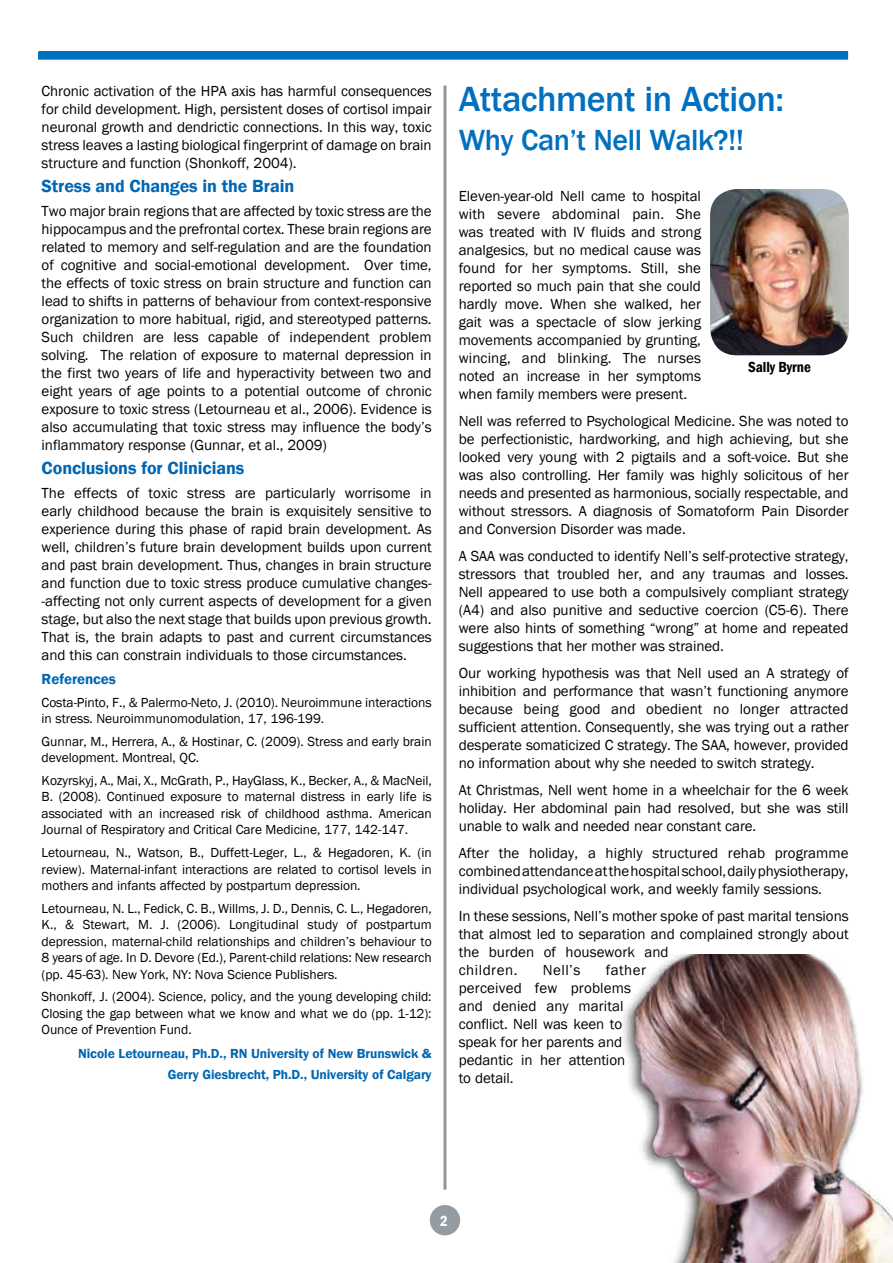
<style>
.page{position:relative;width:893px;height:1263px;background:#fff}
.page>*{position:absolute;margin:0;border:0;box-sizing:border-box;transform-origin:0 0}
.t1{font:500 36px "Franklin Gothic";letter-spacing:-.015em;color:#0070bf}
.t2{font:500 30px "Franklin Gothic";letter-spacing:-.015em;color:#0070bf}
.t3{font:600 18px "Franklin Gothic";letter-spacing:-.005em;color:#0066b3}
.t4{font:15px/18px "Franklin Gothic";letter-spacing:-.005em;color:#000;text-align:justify}
.t5{font:600 15px "Franklin Gothic";letter-spacing:-.005em;color:#0066b3}
.t6{font:600 condensed 15px "Franklin Gothic";color:#000}
.t7{font:600 condensed 15px "Franklin Gothic";color:#fff}
.t8{font:13.5px/16.5px "Franklin Gothic";letter-spacing:-.005em;color:#000;text-align:justify}
.t9{font:600 13.5px/21px "Franklin Gothic";letter-spacing:-.005em;color:#0066b3;text-align:right}
</style>
<div class="page">
<svg style="left:38px;top:51px;width:810px;height:9px;background:#0975c1"></svg>
<div style="left:430px;top:1205px;width:30px;height:30px;background:#949ca1;border-radius:50%"></div>
<img style="left:710px;top:189px;width:139px;height:166px">
<hr style="left:443px;top:86px;width:3px;height:1103px;background:#939598">
<img style="left:623px;top:955px;width:270px;height:308px">
<p class="t4" style="left:42px;top:82px;width:392px">Chronic activation of the HPA axis has harmful consequences for child development. High, persistent doses of cortisol impair neuronal growth and dendrictic connections. In this way, toxic stress leaves a lasting biological fingerprint of damage on brain structure and function (Shonkoff, 2004).</p>
<p class="t3" style="left:42px;top:175px;width:254px">Stress and Changes in the Brain</p>
<p class="t4" style="left:42px;top:202px;width:392px">Two major brain regions that are affected by toxic stress are the hippocampus and the prefrontal cortex. These brain regions are related to memory and self-regulation and are the foundation of cognitive and social-emotional development. Over time, the effects of toxic stress on brain structure and function can lead to shifts in patterns of behaviour from context-responsive organization to more habitual, rigid, and stereotyped patterns.<br>Such children are less capable of independent problem solving. The relation of exposure to maternal depression in the first two years of life and hyperactivity between two and eight years of age points to a potential outcome of chronic exposure to toxic stress (Letourneau et al., 2006). Evidence is also accumulating that toxic stress may influence the body’s inflammatory response (Gunnar, et al., 2009)</p>
<p class="t3" style="left:42px;top:457px;width:204px">Conclusions for Clinicians</p>
<p class="t4" style="left:42px;top:485px;width:392px">The effects of toxic stress are particularly worrisome in early childhood because the brain is exquisitely sensitive to experience during this phase of rapid brain development. As well, children’s future brain development builds upon current and past brain development. Thus, changes in brain structure and function due to toxic stress produce cumulative changes--affecting not only current aspects of development for a given stage, but also the next stage that builds upon previous growth.<br>That is, the brain adapts to past and current circumstances and this can constrain individuals to those circumstances.</p>
<p class="t5" style="left:42px;top:670px;width:76px">References</p>
<p class="t8" style="left:42px;top:694px;width:392px">Costa-Pinto, F., &amp; Palermo-Neto, J. (2010). Neuroimmune interactions in stress. Neuroimmunomodulation, 17, 196-199.</p>
<p class="t8" style="left:42px;top:733px;width:392px">Gunnar, M., Herrera, A., &amp; Hostinar, C. (2009). Stress and early brain development. Montreal, QC.</p>
<p class="t8" style="left:42px;top:772px;width:392px">Kozyrskyj, A., Mai, X., McGrath, P., HayGlass, K., Becker, A., &amp; MacNeil, B. (2008). Continued exposure to maternal distress in early life is associated with an increased risk of childhood asthma. American Journal of Respiratory and Critical Care Medicine, 177, 142-147.</p>
<p class="t8" style="left:42px;top:844px;width:392px">Letourneau, N., Watson, B., Duffett-Leger, L., &amp; Hegadoren, K. (in review). Maternal-infant interactions are related to cortisol levels in mothers and infants affected by postpartum depression.</p>
<p class="t8" style="left:42px;top:900px;width:392px">Letourneau, N. L., Fedick, C. B., Willms, J. D., Dennis, C. L., Hegadoren, K., &amp; Stewart, M. J. (2006). Longitudinal study of postpartum depression, maternal-child relationships and children’s behaviour to 8 years of age. In D. Devore (Ed.), Parent-child relations: New research (pp. 45-63). New York, NY: Nova Science Publishers.</p>
<p class="t8" style="left:42px;top:989px;width:391px">Shonkoff, J. (2004). Science, policy, and the young developing child:<br>Closing the gap between what we know and what we do (pp. 1-12):<br>Ounce of Prevention Fund.</p>
<p class="t9" style="left:78px;top:1043px;width:355px">Nicole Letourneau, Ph.D., RN University of New Brunswick &amp;<br>Gerry Giesbrecht, Ph.D., University of Calgary</p>
<h1 class="t1" style="left:459px;top:76px;width:327px">Attachment in Action:</h1>
<h2 class="t2" style="left:459px;top:121px;width:287px">Why Can’t Nell Walk?!!</h2>
<p class="t4" style="left:459px;top:187px;width:244px">Eleven-year-old Nell came to hospital with severe abdominal pain. She was treated with IV fluids and strong analgesics, but no medical cause was found for her symptoms. Still, she reported so much pain that she could hardly move. When she walked, her gait was a spectacle of slow jerking movements accompanied by grunting, wincing, and blinking. The nurses noted an increase in her symptoms when family members were present.</p>
<p class="t4" style="left:459px;top:412px;width:391px">Nell was referred to Psychological Medicine. She was noted to be perfectionistic, hardworking, and high achieving, but she looked very young with 2 pigtails and a soft-voice. But she was also controlling. Her family was highly solicitous of her needs and presented as harmonious, socially respectable, and without stressors. A diagnosis of Somatoform Pain Disorder and Conversion Disorder was made.</p>
<p class="t4" style="left:459px;top:547px;width:391px">A SAA was conducted to identify Nell’s self-protective strategy, stressors that troubled her, and any traumas and losses.<br>Nell appeared to use both a compulsively compliant strategy (A4) and also punitive and seductive coercion (C5-6). There were also hints of something “wrong” at home and repeated suggestions that her mother was strained.</p>
<p class="t4" style="left:459px;top:664px;width:391px">Our working hypothesis was that Nell used an A strategy of inhibition and performance that wasn’t functioning anymore because being good and obedient no longer attracted sufficient attention. Consequently, she was trying out a rather desperate somaticized C strategy. The SAA, however, provided no information about why she needed to switch strategy.</p>
<p class="t4" style="left:459px;top:781px;width:391px">At Christmas, Nell went home in a wheelchair for the 6 week holiday. Her abdominal pain had resolved, but she was still unable to walk and needed near constant care.</p>
<p class="t4" style="left:459px;top:844px;width:391px">After the holiday, a highly structured rehab programme combined attendance at the hospital school, daily physiotherapy, individual psychological work, and weekly family sessions.</p>
<p class="t4" style="left:459px;top:907px;width:391px;text-align:left">In these sessions, Nell’s mother spoke of past marital tensions that almost led to separation and complained strongly about the burden of housework and<br>children.</p>
<p class="t6" style="left:748px;top:357px;width:64px">Sally Byrne</p>
<p class="t4" style="left:459px;top:961px;width:189px;text-align:left;text-indent:147px">father perceived few problems and denied any marital conflict. Nell was keen to speak for her parents and pedantic in her attention<br>to detail.</p>
<p class="t4" style="left:543px;top:961px;width:39px">Nell’s</p>
<p class="t7" style="left:440px;top:1211px;width:9px">2</p>
</div>
